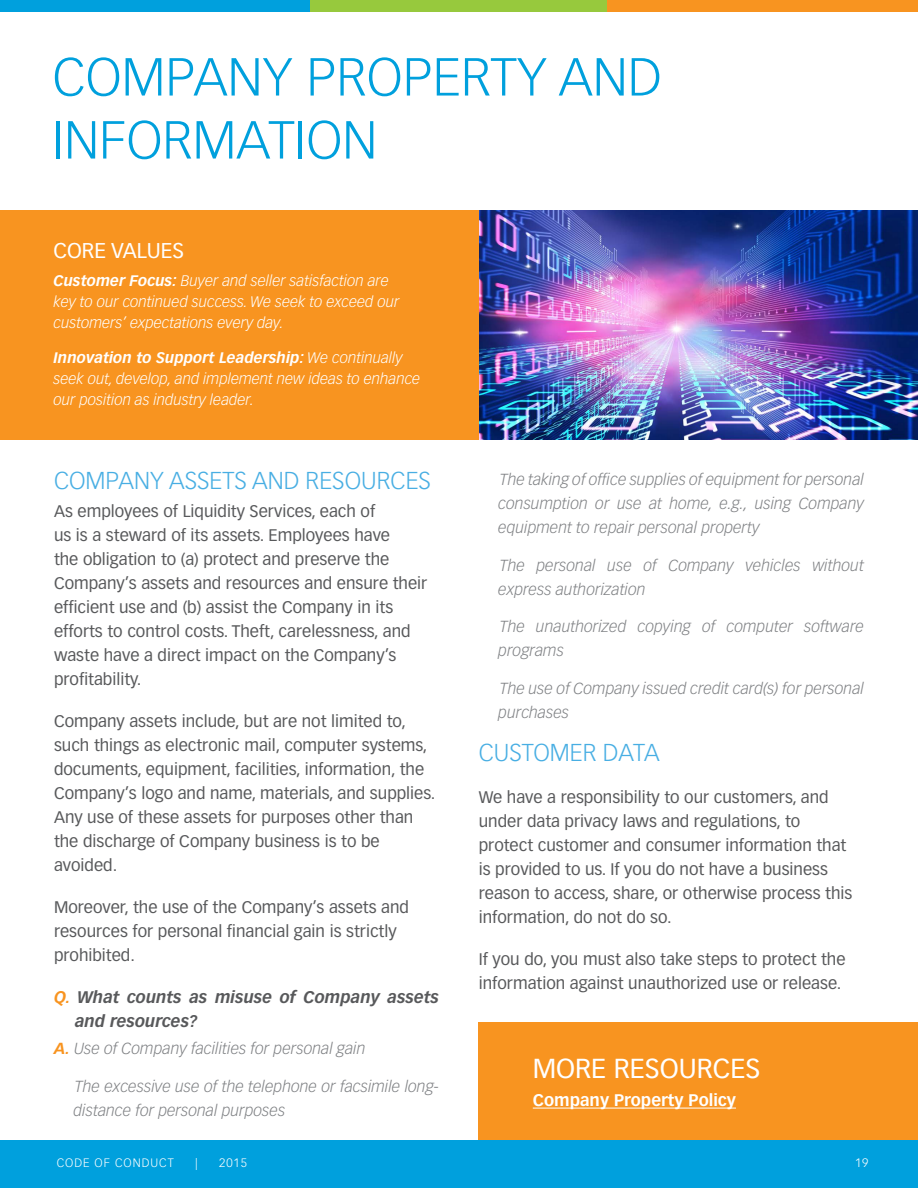
<style>
.page{position:relative;width:918px;height:1188px;background:#fff}
.page>*{position:absolute;margin:0;border:0;box-sizing:border-box;transform-origin:0 0}
.t1{font:300 52.5px/63px "Vectora LT Std";color:#00a0dd}
.t2{font:27px "Vectora LT Std";color:#fff}
.t3{font:300 24px "Vectora LT Std";color:#48aee3}
.t4{font:21px "Vectora LT Std";color:#fff}
.t5{font:16.5px/24px "Vectora LT Std";color:#58595b}
.t6{font:italic 700 16.5px/24px "Vectora LT Std";color:#58595b}
.t7{font:700 16.5px "Vectora LT Std";color:#fff}
.t8{font:italic 300 15.75px/24px "Vectora LT Std";color:#808285}
.t9{font:italic 300 15px/21px "Vectora LT Std";color:#fff}
.t10{font:300 12px "Vectora LT Std";letter-spacing:.08em;color:#fff}
.s1{font-weight:700}
.s2{color:#f89420}
.s3{font-weight:700;color:#f89420}
</style>
<div class="page">
<div style="left:0;top:1140px;width:918px;height:48px;background:#00a0dd"></div>
<div style="left:0;top:0;width:310px;height:12px;background:#00a0dd"></div>
<div style="left:310px;top:0;width:298px;height:12px;background:#97c93d"></div>
<div style="left:608px;top:0;width:310px;height:12px;background:#f89420"></div>
<img style="left:479px;top:211px;width:439px;height:229px">
<div style="left:0;top:211px;width:479px;height:229px;background:#f89420"></div>
<div style="left:479px;top:1022px;width:439px;height:118px;background:#f89420"></div>
<hr style="left:533px;top:1108px;width:203px;height:1px;background:#fff">
<h1 class="t1" style="left:52px;top:46px;width:611px">COMPANY PROPERTY AND<br>INFORMATION</h1>
<p class="t4" style="left:54px;top:238px;width:132px">CORE VALUES</p>
<p class="t9" style="left:54px;top:271px;width:347px"><span class="s1">Customer Focus:</span> Buyer and seller satisfaction are key to our continued success. We seek to exceed our customers’ expectations every day.</p>
<p class="t9" style="left:54px;top:347px;width:368px"><span class="s1">Innovation to Support Leadership:</span> We continually seek out, develop, and implement new ideas to enhance our position as industry leader.</p>
<h3 class="t3" style="left:54px;top:466px;width:379px">COMPANY ASSETS AND RESOURCES</h3>
<p class="t5" style="left:54px;top:500px;width:375px">As employees of Liquidity Services, each of<br>us is a steward of its assets. Employees have<br>the obligation to (a) protect and preserve the Company’s assets and resources and ensure their efficient use and (b) assist the Company in its efforts to control costs. Theft, carelessness, and waste have a direct impact on the Company’s profitability.</p>
<p class="t5" style="left:54px;top:710px;width:383px">Company assets include, but are not limited to, such things as electronic mail, computer systems, documents, equipment, facilities, information, the Company’s logo and name, materials, and supplies.<br>Any use of these assets for purposes other than the discharge of Company business is to be avoided.</p>
<p class="t5" style="left:54px;top:896px;width:357px">Moreover, the use of the Company’s assets and resources for personal financial gain is strictly prohibited.</p>
<p class="t6" style="left:75px;top:986px;width:366px;text-indent:-21px"><span class="s2">Q.</span> What counts as misuse of Company assets and resources?</p>
<p class="t8" style="left:54px;top:1037px;width:313px"><span class="s3">A.</span> Use of Company facilities for personal gain</p>
<p class="t8" style="left:73px;top:1074px;width:367px">The excessive use of the telephone or facsimile long&shy;distance for personal purposes</p>
<p class="t8" style="left:498px;top:468px;width:367px;text-align:justify">The taking of office supplies of equipment for personal consumption or use at home, e.g., using Company equipment to repair personal property</p>
<p class="t8" style="left:498px;top:553px;width:367px">The personal use of Company vehicles without express authorization</p>
<p class="t8" style="left:498px;top:615px;width:367px">The unauthorized copying of computer software programs</p>
<p class="t8" style="left:498px;top:676px;width:367px">The use of Company issued credit card(s) for personal purchases</p>
<h3 class="t3" style="left:479px;top:739px;width:182px">CUSTOMER DATA</h3>
<p class="t5" style="left:479px;top:786px;width:375px">We have a responsibility to our customers, and under data privacy laws and regulations, to protect customer and consumer information that is provided to us. If you do not have a business reason to access, share, or otherwise process this information, do not do so.</p>
<p class="t5" style="left:479px;top:948px;width:368px">If you do, you must also take steps to protect the information against unauthorized use or release.</p>
<h2 class="t2" style="left:533px;top:1052px;width:229px">MORE RESOURCES</h2>
<p class="t7" style="left:533px;top:1091px;width:205px">Company Property Policy</p>
<p class="t10" style="left:57px;top:1156px;width:119px">CODE OF CONDUCT</p>
<p class="t10" style="left:195px;top:1156px;width:4px">|</p>
<p class="t10" style="left:219px;top:1156px;width:29px">2015</p>
<p class="t10" style="left:855px;top:1156px;width:15px">19</p>
</div>
